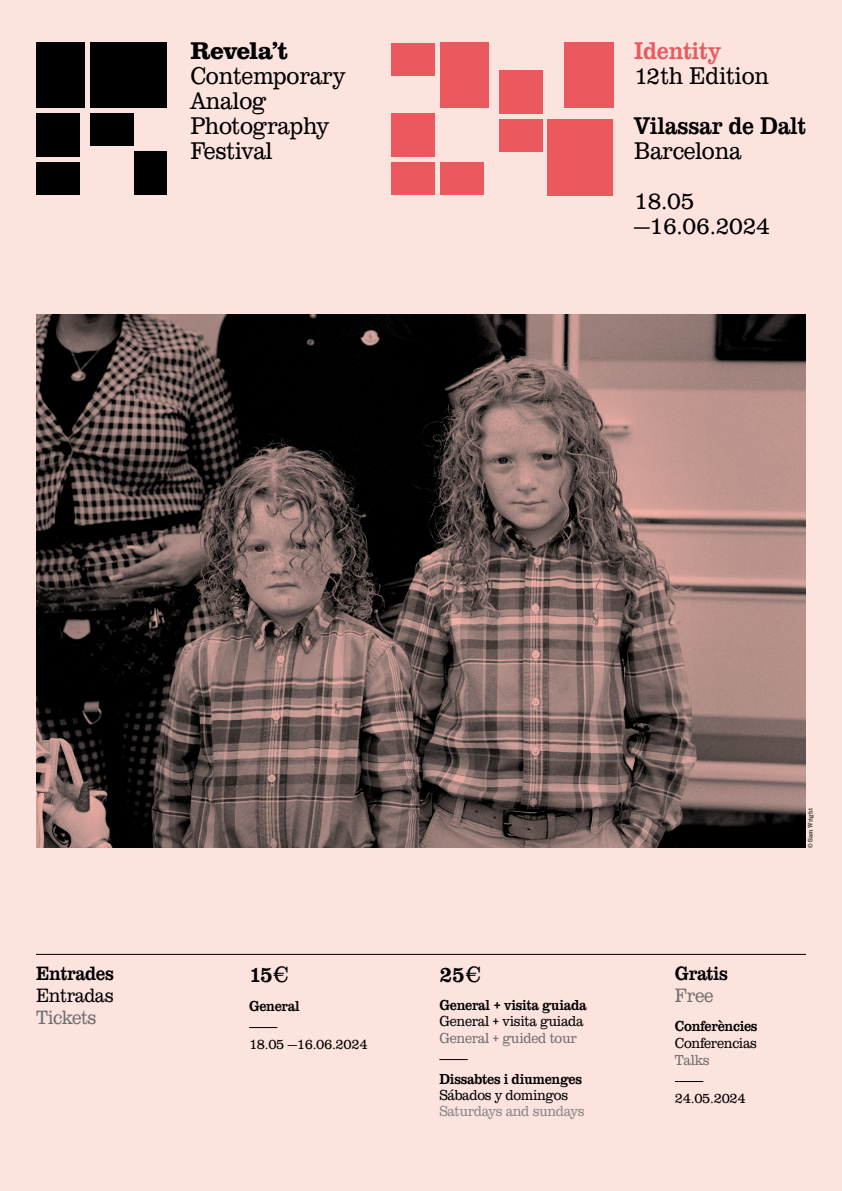
<style>
.page{position:relative;width:842px;height:1191px;background:#fce3de}
.page>*{position:absolute;margin:0;border:0;box-sizing:border-box;transform-origin:0 0}
.t1{font:300 25px/24.9px "Clarendon URW Ext Nar";letter-spacing:-.01em;color:#000}
.t2{font:25px "Clarendon URW Ext Nar";letter-spacing:-.01em;color:#000}
.t3{font:700 25px "Clarendon URW";letter-spacing:-.035em;color:#000}
.t4{font:25px "Clarendon URW Ext Nar";letter-spacing:-.01em;color:#eb595e}
.t5{font:23px "Clarendon URW Ext Nar";color:#000}
.t6{font:20px "Clarendon URW Ext Nar";letter-spacing:-.02em;color:#000}
.t7{font:300 20px "Clarendon URW Ext Nar";letter-spacing:-.02em;color:#706f6f}
.t8{font:300 20px "Clarendon URW Ext Nar";letter-spacing:-.02em;color:#000}
.t9{font:300 15px "Clarendon URW Ext Nar";letter-spacing:-.02em;color:#000}
.t10{font:15px "Clarendon URW Ext Nar";letter-spacing:-.02em;color:#000}
.t11{font:300 15px "Clarendon URW Ext Nar";letter-spacing:-.02em;color:#706f6f}
.t12{font:300 15px "Clarendon URW Ext Nar";letter-spacing:-.02em;color:#878787}
.t13{font:300 6.5px "Clarendon URW Ext Nar";color:#000}
.s1{font-weight:300}
</style>
<div class="page">
<svg style="left:249px;top:1027px;width:28px;height:1px"></svg>
<svg style="left:439px;top:1059px;width:29px;height:1px"></svg>
<svg style="left:675px;top:1081px;width:28px;height:1px"></svg>
<img style="left:36px;top:315px;width:770px;height:533px">
<div style="left:90px;top:43px;width:76px;height:65px;background:#000"></div>
<div style="left:36px;top:43px;width:49px;height:65px;background:#000"></div>
<div style="left:36px;top:113px;width:43px;height:44px;background:#000"></div>
<div style="left:36px;top:162px;width:43px;height:33px;background:#000"></div>
<div style="left:90px;top:113px;width:44px;height:33px;background:#000"></div>
<div style="left:134px;top:152px;width:32px;height:43px;background:#000"></div>
<div style="left:440px;top:43px;width:49px;height:65px;background:#eb595e"></div>
<div style="left:391px;top:113px;width:43px;height:44px;background:#eb595e"></div>
<div style="left:391px;top:162px;width:43px;height:33px;background:#eb595e"></div>
<div style="left:391px;top:43px;width:43px;height:32px;background:#eb595e"></div>
<div style="left:440px;top:162px;width:43px;height:33px;background:#eb595e"></div>
<div style="left:499px;top:119px;width:43px;height:33px;background:#eb595e"></div>
<div style="left:499px;top:70px;width:43px;height:43px;background:#eb595e"></div>
<div style="left:564px;top:43px;width:49px;height:65px;background:#eb595e"></div>
<div style="left:548px;top:119px;width:65px;height:76px;background:#eb595e"></div>
<hr style="left:36px;top:954px;width:770px;height:1px;background:#000">
<h1 class="t3" style="left:190px;top:33px;width:100px">Revela’t</h1>
<h1 class="t1" style="left:190px;top:64px;width:157px">Contemporary<br>Analog<br>Photography<br>Festival</h1>
<h1 class="t4" style="left:634px;top:36px;width:88px">Identity</h1>
<h1 class="t1" style="left:634px;top:64px;width:136px">12th Edition</h1>
<h1 class="t2" style="left:634px;top:111px;width:174px">Vilassar de Dalt</h1>
<h1 class="t1" style="left:634px;top:126px;width:109px;line-height:49.8px">Barcelona<br>18.05</h1>
<h1 class="t1" style="left:634px;top:213px;width:137px">—16.06.2024</h1>
<h3 class="t6" style="left:36px;top:961px;width:79px">Entrades</h3>
<h3 class="t8" style="left:36px;top:984px;width:79px">Entradas</h3>
<h3 class="t7" style="left:36px;top:1006px;width:62px">Tickets</h3>
<h2 class="t5" style="left:249px;top:961px;width:41px">15<span class="s1">€</span></h2>
<p class="t10" style="left:249px;top:996px;width:52px">General</p>
<p class="t9" style="left:249px;top:1035px;width:120px">18.05 —16.06.2024</p>
<h2 class="t5" style="left:439px;top:961px;width:43px">25<span class="s1">€</span></h2>
<p class="t10" style="left:439px;top:995px;width:149px">General + visita guiada</p>
<p class="t9" style="left:439px;top:1012px;width:146px">General + visita guiada</p>
<p class="t11" style="left:439px;top:1029px;width:139px">General + guided tour</p>
<p class="t10" style="left:439px;top:1070px;width:144px">Dissabtes i diumenges</p>
<p class="t9" style="left:439px;top:1086px;width:130px">Sábados y domingos</p>
<p class="t12" style="left:439px;top:1102px;width:147px">Saturdays and sundays</p>
<h3 class="t6" style="left:675px;top:961px;width:54px">Gratis</h3>
<h3 class="t7" style="left:675px;top:984px;width:40px">Free</h3>
<p class="t10" style="left:675px;top:1016px;width:84px">Conferències</p>
<p class="t9" style="left:675px;top:1034px;width:84px">Conferencias</p>
<p class="t11" style="left:675px;top:1051px;width:36px">Talks</p>
<p class="t9" style="left:675px;top:1089px;width:72px">24.05.2024</p>
<p class="t13" style="left:807px;top:848px;width:42px;rotate:-90deg">© Sam Wright</p>
</div>
